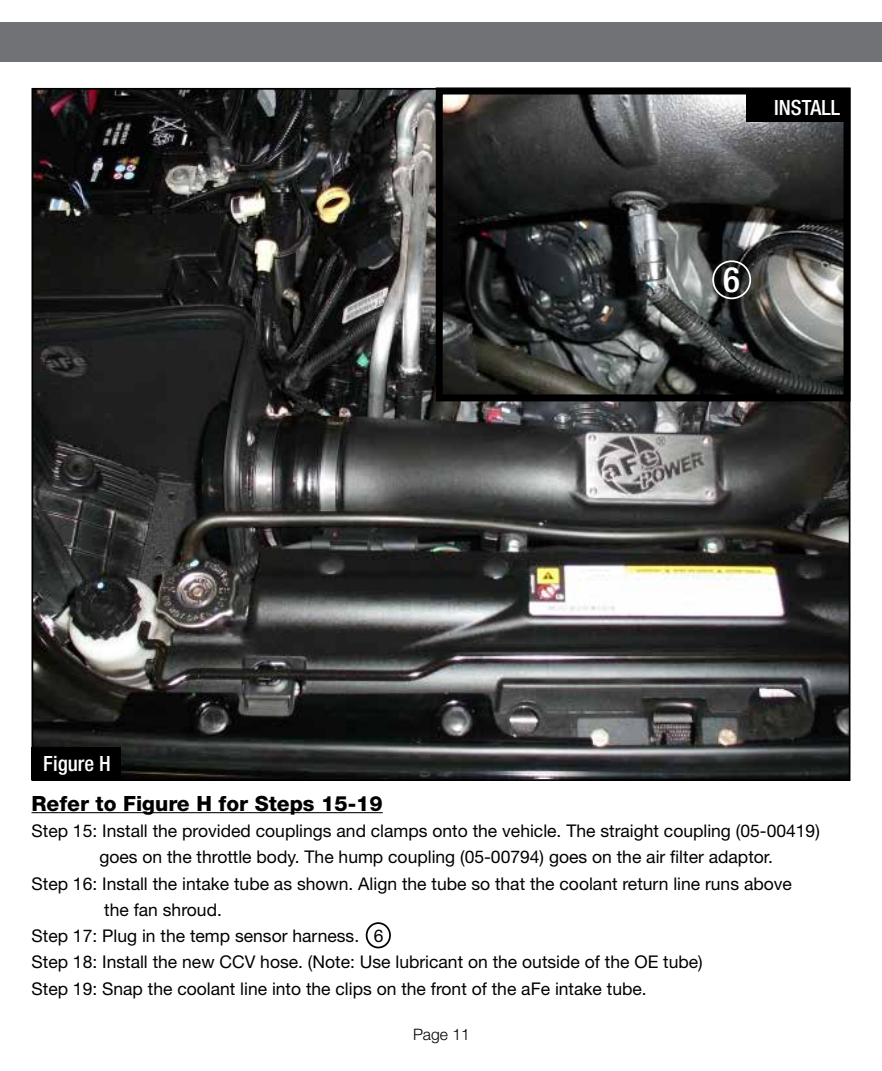
<style>
.page{position:relative;width:882px;height:1071px;background:#fff}
.page>*{position:absolute;margin:0;border:0;box-sizing:border-box;transform-origin:0 0}
.t1{font:500 condensed 35px "Helvetica Neue";color:#fff}
.t2{font:800 21px "Helvetica Neue";color:#000}
.t3{font:500 condensed 21px "Helvetica Neue";color:#fff}
.t4{font:17.5px "Helvetica Neue";color:#000}
.t5{font:300 15.75px "Helvetica Neue";color:#000}
</style>
<div class="page">
<img style="left:35px;top:91px;width:812px;height:687px">
<div style="left:0;top:23px;width:882px;height:39px;background:#717275"></div>
<hr style="left:32px;top:812px;width:351px;height:1px;background:#000">
<div style="left:32px;top:747px;width:89px;height:33px;background:#000"></div>
<img style="left:444px;top:96px;width:398px;height:297px">
<div style="left:436px;top:88px;width:414px;height:313px;border:7px solid #000"></div>
<div style="left:746px;top:89px;width:103px;height:33px;background:#000"></div>
<div style="left:366px;top:922px;width:25px;height:26px;border:2px solid #000;border-radius:50%"></div>
<div style="left:712px;top:260px;width:39px;height:39px;border:2px solid #fff;border-radius:50%"></div>
<p class="t3" style="left:43px;top:751px;width:69px">Figure H</p>
<p class="t3" style="left:774px;top:95px;width:67px">INSTALL</p>
<h1 class="t1" style="left:723px;top:258px;width:18px">6</h1>
<p class="t2" style="left:32px;top:791px;width:353px">Refer to Figure H for Steps 15-19</p>
<p class="t4" style="left:32px;top:820px;width:790px">Step 15: Install the provided couplings and clamps onto the vehicle. The straight coupling (05-00419)</p>
<p class="t4" style="left:99px;top:847px;width:675px">goes on the throttle body. The hump coupling (05-00794) goes on the air filter adaptor.</p>
<p class="t4" style="left:32px;top:873px;width:762px">Step 16: Install the intake tube as shown. Align the tube so that the coolant return line runs above</p>
<p class="t4" style="left:104px;top:899px;width:119px">the fan shroud.</p>
<p class="t4" style="left:32px;top:925px;width:354px">Step 17: Plug in the temp sensor harness. 6</p>
<p class="t4" style="left:32px;top:952px;width:673px">Step 18: Install the new CCV hose. (Note: Use lubricant on the outside of the OE tube)</p>
<p class="t4" style="left:32px;top:978px;width:617px">Step 19: Snap the coolant line into the clips on the front of the aFe intake tube.</p>
<p class="t5" style="left:413px;top:1024px;width:58px">Page 11</p>
</div>
